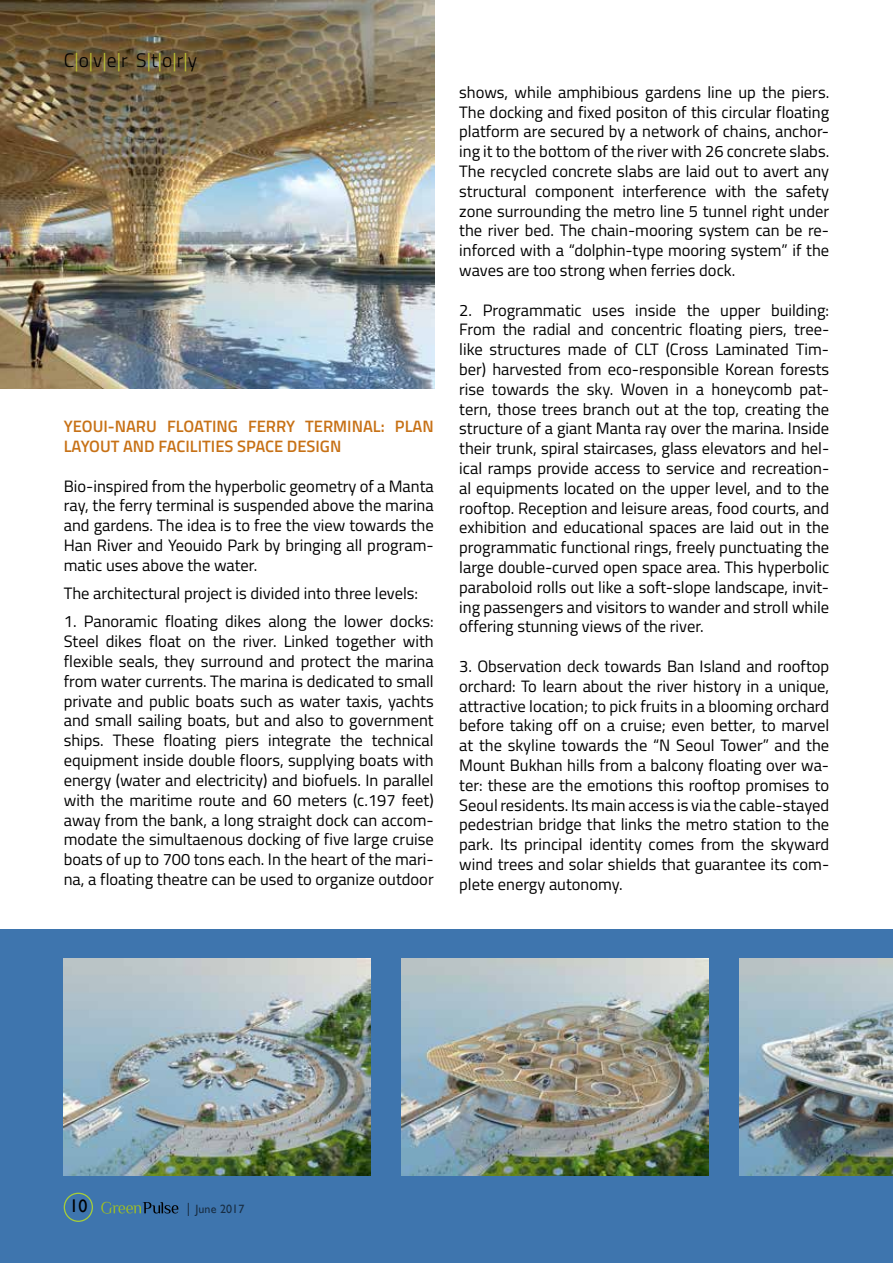
<style>
.page{position:relative;width:893px;height:1263px;background:#fff}
.page>*{position:absolute;margin:0;border:0;box-sizing:border-box;transform-origin:0 0}
.t1{font:300 19.5px "Titillium Web";color:#000}
.t2{font:18px "Gill Sans";color:#000}
.t3{font:16.5px/19.8px "Titillium Web";color:#000;text-align:justify}
.t4{font:600 16.5px/19.8px "Titillium Web";color:#c77116}
.t5{font:12px "Gill Sans";letter-spacing:.01em;color:#000}
.s1{color:#bbc432}
.s2{font-size:13.5px}
</style>
<div class="page">
<div style="left:0;top:929px;width:893px;height:334px;background:#3e75ae"></div>
<img style="left:64px;top:958px;width:307px;height:217px">
<img style="left:402px;top:958px;width:307px;height:217px">
<img style="left:739px;top:958px;width:154px;height:217px">
<img style="left:0;top:0;width:435px;height:388px">
<div style="left:64px;top:1192px;width:29px;height:30px;border:1px solid #a6ce39;border-radius:50%"></div>
<svg style="left:101px;top:1202px;width:77px;height:12px"></svg>
<p class="t1" style="left:64px;top:46px;width:135px">C<span class="s1">|</span>o<span class="s1">|</span>v<span class="s1">|</span>e<span class="s1">|</span>r S<span class="s1">|</span>t<span class="s1">|</span>o<span class="s1">|</span>r<span class="s1">|</span>y</p>
<p class="t4" style="left:64px;top:416px;width:371px">YEOUI-NARU FLOATING FERRY TERMINAL: PLAN<br>LAYOUT AND FACILITIES SPACE DESIGN</p>
<p class="t3" style="left:64px;top:475px;width:371px">Bio-inspired from the hyperbolic geometry of a Manta ray, the ferry terminal is suspended above the marina and gardens. The idea is to free the view towards the Han River and Yeouido Park by bringing all program&shy;matic uses above the water.</p>
<p class="t3" style="left:64px;top:583px;width:356px">The architectural project is divided into three levels:</p>
<p class="t3" style="left:64px;top:611px;width:371px">1. Panoramic floating dikes along the lower docks:<br>Steel dikes float on the river. Linked together with flexible seals, they surround and protect the marina from water currents. The marina is dedicated to small private and public boats such as water taxis, yachts and small sailing boats, but and also to government ships. These floating piers integrate the technical equipment inside double floors, supplying boats with energy (water and electricity) and biofuels. In parallel with the maritime route and 60 meters (c.197 feet) away from the bank, a long straight dock can accom&shy;modate the simultaenous docking of five large cruise boats of up to 700 tons each. In the heart of the mari&shy;na, a floating theatre can be used to organize outdoor</p>
<p class="t3" style="left:459px;top:81px;width:371px">shows, while amphibious gardens line up the piers.<br>The docking and fixed positon of this circular floating platform are secured by a network of chains, anchor&shy;ing it to the bottom of the river with 26 concrete slabs.<br>The recycled concrete slabs are laid out to avert any structural component interference with the safety zone surrounding the metro line 5 tunnel right under the river bed. The chain-mooring system can be re&shy;inforced with a “dolphin-type mooring system” if the waves are too strong when ferries dock.</p>
<p class="t3" style="left:459px;top:299px;width:371px">2. Programmatic uses inside the upper building:<br>From the radial and concentric floating piers, tree&shy;like structures made of CLT (Cross Laminated Tim&shy;ber) harvested from eco-responsible Korean forests rise towards the sky. Woven in a honeycomb pat&shy;tern, those trees branch out at the top, creating the structure of a giant Manta ray over the marina. Inside their trunk, spiral staircases, glass elevators and hel&shy;ical ramps provide access to service and recreation&shy;al equipments located on the upper level, and to the rooftop. Reception and leisure areas, food courts, and exhibition and educational spaces are laid out in the programmatic functional rings, freely punctuating the large double-curved open space area. This hyperbolic paraboloid rolls out like a soft-slope landscape, invit&shy;ing passengers and visitors to wander and stroll while offering stunning views of the river.</p>
<p class="t3" style="left:459px;top:655px;width:371px">3. Observation deck towards Ban Island and rooftop orchard: To learn about the river history in a unique, attractive location; to pick fruits in a blooming orchard before taking off on a cruise; even better, to marvel at the skyline towards the “N Seoul Tower” and the Mount Bukhan hills from a balcony floating over wa&shy;ter: these are the emotions this rooftop promises to Seoul residents. Its main access is via the cable-stayed pedestrian bridge that links the metro station to the park. Its principal identity comes from the skyward wind trees and solar shields that guarantee its com&shy;plete energy autonomy.</p>
<p class="t2" style="left:69px;top:1196px;width:19px">10</p>
<p class="t5" style="left:187px;top:1201px;width:59px"><span class="s2">|</span> June 2017</p>
</div>
